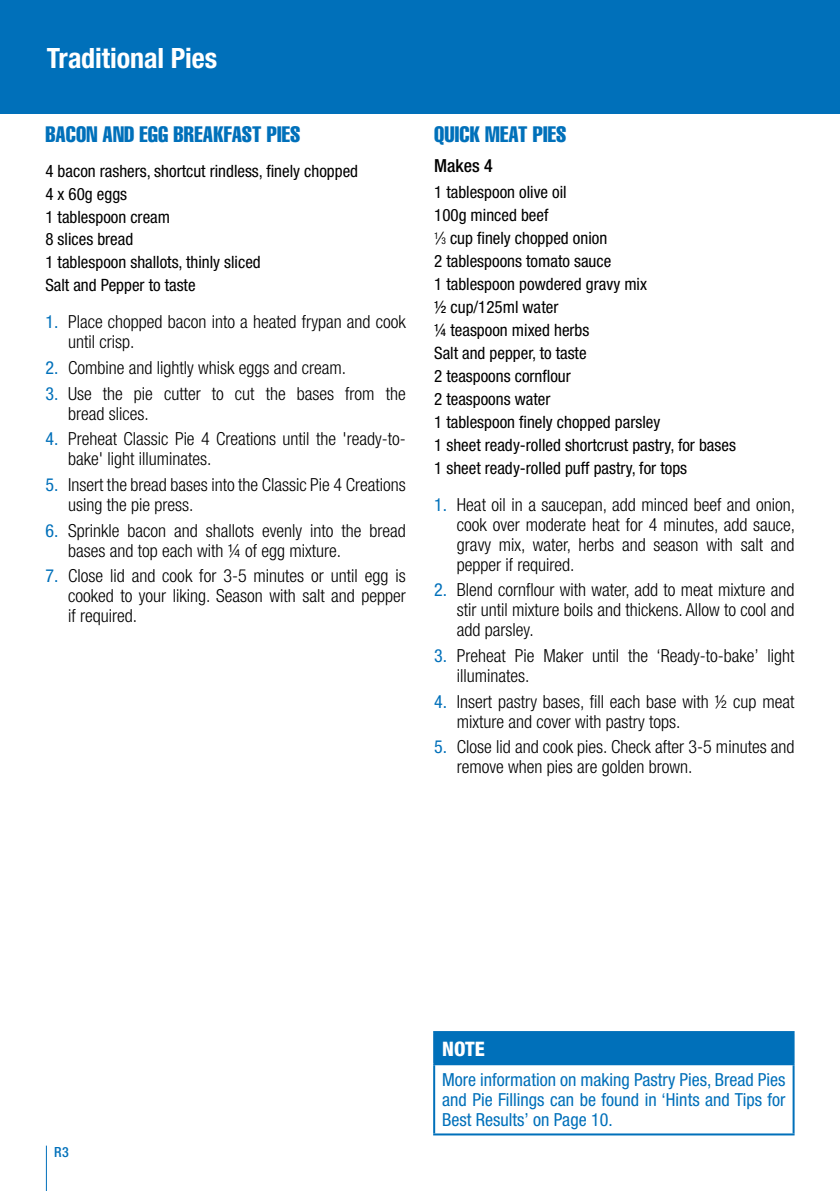
<style>
.page{position:relative;width:840px;height:1191px;background:#fff}
.page>*{position:absolute;margin:0;border:0;box-sizing:border-box;transform-origin:0 0}
.t1{font:700 condensed 28px "Helvetica Neue";letter-spacing:-.005em;color:#fff}
.t2{font:extra-condensed 22px "Helvetica";letter-spacing:.01em;color:#0070ba}
.t3{font:800 condensed 20px "Helvetica Neue";color:#fff}
.t4{font:300 condensed 18px/20px "Helvetica Neue";color:#000}
.t5{font:condensed 18px/20px "Helvetica Neue";color:#0070ba;text-align:justify}
.t6{font:500 condensed 18px "Helvetica Neue";color:#000}
.t7{font:condensed 17px/23px "Helvetica Neue";color:#000}
.t8{font:500 condensed 14px "Helvetica Neue";color:#0070ba}
.s1{font-weight:400;color:#0070ba}
.s2{font-size:9.4px}
</style>
<div class="page">
<hr style="left:46px;top:1145px;width:1px;height:46px;background:#0070ba">
<div style="left:0;top:0;width:839px;height:113px;background:#0070ba"></div>
<div style="left:434px;top:1032px;width:359px;height:32px;background:#0070ba"></div>
<hr style="left:433px;top:1133px;width:361px;height:2px;background:#0070ba">
<hr style="left:433px;top:1031px;width:361px;height:2px;background:#0070ba">
<hr style="left:433px;top:1033px;width:2px;height:30px;background:#0070ba">
<hr style="left:792px;top:1033px;width:2px;height:30px;background:#0070ba">
<hr style="left:433px;top:1063px;width:361px;height:2px;background:#0070ba">
<hr style="left:433px;top:1065px;width:2px;height:68px;background:#0070ba">
<hr style="left:792px;top:1065px;width:2px;height:68px;background:#0070ba">
<h1 class="t1" style="left:47px;top:41px;width:172px">Traditional Pies</h1>
<p class="t2" style="left:45px;top:121px;width:22px">BACON</p>
<p class="t2" style="left:102px;top:121px;width:132px">AND EGG BREAKFAST</p>
<p class="t2" style="left:266px;top:121px;width:19px">PIES</p>
<p class="t7" style="left:45px;top:159px;width:314px">4 bacon rashers, shortcut rindless, finely chopped<br>4 x 60g eggs<br>1 tablespoon cream<br>8 slices bread<br>1 tablespoon shallots, thinly sliced<br>Salt and Pepper to taste</p>
<p class="t4" style="left:68px;top:312px;width:339px;text-indent:-23px"><span class="s1">1.</span> Place chopped bacon into a heated frypan and cook until crisp.</p>
<p class="t4" style="left:45px;top:357px;width:302px"><span class="s1">2.</span> Combine and lightly whisk eggs and cream.</p>
<p class="t4" style="left:68px;top:383px;width:339px;text-indent:-23px"><span class="s1">3.</span> Use the pie cutter to cut the bases from the bread slices.</p>
<p class="t4" style="left:68px;top:429px;width:339px;text-indent:-23px"><span class="s1">4.</span> Preheat Classic Pie 4 Creations until the 'ready-to&shy;bake' light illuminates.</p>
<p class="t4" style="left:68px;top:474px;width:339px;text-indent:-23px"><span class="s1">5.</span> Insert the bread bases into the Classic Pie 4 Creations using the pie press.</p>
<p class="t4" style="left:68px;top:520px;width:339px;text-indent:-23px"><span class="s1">6.</span> Sprinkle bacon and shallots evenly into the bread bases and top each with ¼ of egg mixture.</p>
<p class="t4" style="left:68px;top:566px;width:339px;text-align:justify;text-indent:-23px"><span class="s1">7.</span> Close lid and cook for 3-5 minutes or until egg is cooked to your liking. Season with salt and pepper if required.</p>
<p class="t2" style="left:434px;top:121px;width:133px">QUICK MEAT PIES</p>
<p class="t6" style="left:434px;top:155px;width:60px">Makes 4</p>
<p class="t7" style="left:434px;top:181px;width:303px">1 tablespoon olive oil<br>100g minced beef<br><sup>1</sup>⁄<span class="s2">3</span> cup finely chopped onion<br>2 tablespoons tomato sauce<br>1 tablespoon powdered gravy mix<br>½ cup/125ml water<br>¼ teaspoon mixed herbs<br>Salt and pepper, to taste<br>2 teaspoons cornflour<br>2 teaspoons water<br>1 tablespoon finely chopped parsley<br>1 sheet ready-rolled shortcrust pastry, for bases<br>1 sheet ready-rolled puff pastry, for tops</p>
<p class="t4" style="left:456px;top:494px;width:340px;text-align:justify;text-indent:-23px"><span class="s1">1.</span> Heat oil in a saucepan, add minced beef and onion, cook over moderate heat for 4 minutes, add sauce, gravy mix, water, herbs and season with salt and pepper if required.</p>
<p class="t4" style="left:456px;top:580px;width:339px;text-align:justify;text-indent:-23px"><span class="s1">2.</span> Blend cornflour with water, add to meat mixture and stir until mixture boils and thickens. Allow to cool and add parsley.</p>
<p class="t4" style="left:456px;top:645px;width:339px;text-indent:-23px"><span class="s1">3.</span> Preheat Pie Maker until the ‘Ready-to-bake’ light illuminates.</p>
<p class="t4" style="left:456px;top:691px;width:339px;text-indent:-23px"><span class="s1">4.</span> Insert pastry bases, fill each base with ½ cup meat mixture and cover with pastry tops.</p>
<p class="t4" style="left:456px;top:737px;width:339px;text-indent:-23px"><span class="s1">5.</span> Close lid and cook pies. Check after 3-5 minutes and remove when pies are golden brown.</p>
<p class="t8" style="left:54px;top:1143px;width:16px">R3</p>
<p class="t3" style="left:442px;top:1036px;width:44px">NOTE</p>
<p class="t5" style="left:442px;top:1070px;width:345px">More information on making Pastry Pies, Bread Pies and Pie Fillings can be found in ‘Hints and Tips for Best Results’ on Page 10.</p>
</div>
